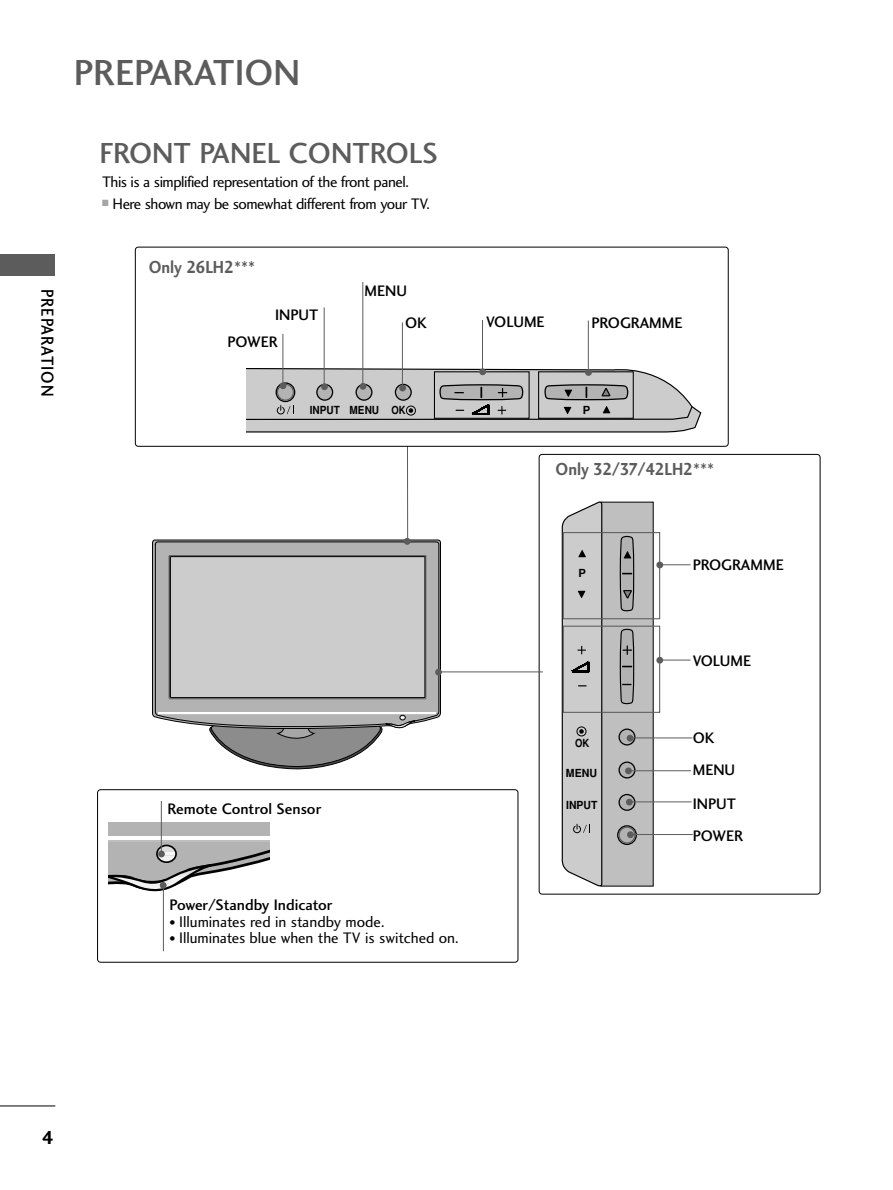
<style>
.page{position:relative;width:893px;height:1190px;background:#fff}
.page>*{position:absolute;margin:0;border:0;box-sizing:border-box;transform-origin:0 0}
.t1{font:37.5px "Charlotte Sans Medium Plain";color:#5c5c5c}
.t2{font:30px "Charlotte Sans Medium Plain";color:#5c5c5c}
.t3{font:19.5px "Charlotte Sans Bold Plain";color:#000}
.t4{font:18px "Charlotte Sans Bold Plain";color:#5c5c5c;scale:.9 1}
.t5{font:18px "Charlotte Sans Medium Plain";letter-spacing:.06em;color:#000;scale:.9 1}
.t6{font:15.75px/31.8px "Charlotte Sans Medium Plain";color:#000}
.t7{font:15.75px "Charlotte Sans Book Plain";letter-spacing:-.03em;color:#000}
.t8{font:15.75px "Charlotte Sans Book Plain";letter-spacing:-.005em;color:#000}
.t9{font:15.75px "Charlotte Sans Book Plain";color:#000}
.t10{font:700 11.1px "Helvetica";color:#000;scale:.9 1}
.t11{font:700 11.1px "Helvetica";color:#000;scale:.93 1}
.t12{font:700 11.1px "Helvetica";color:#000;scale:.95 1}
.t13{font:700 11.1px "Helvetica";color:#000}
.t14{font:700 11.1px "Helvetica";color:#000;scale:.85 1}
.s1{font-size:13.5px}
</style>
<div class="page">
<div style="left:0;top:254px;width:54px;height:21px;background:#5c5c5c"></div>
<hr style="left:0;top:1105px;width:55px;height:1px;background:#000">
<svg style="left:152px;top:539px;width:289px;height:179px"></svg>
<svg style="left:155px;top:541px;width:284px;height:185px;background:#ababab"></svg>
<hr style="left:158px;top:713px;width:277px;height:1px;background:#bebebe">
<hr style="left:158px;top:712px;width:277px;height:1px;background:#fff">
<svg style="left:169px;top:555px;width:257px;height:144px"></svg>
<div style="left:170px;top:556px;width:255px;height:141px;background:#ccc;border:1px solid #000"></div>
<svg style="left:207px;top:715px;width:217px;height:55px"></svg>
<div style="left:539px;top:454px;width:281px;height:440px;border:1px solid #000;border-radius:3px"></div>
<hr style="left:407px;top:439px;width:1px;height:104px;background:#5c5c5c">
<div style="left:404px;top:538px;width:6px;height:7px;background:#5c5c5c;border-radius:50%"></div>
<div style="left:135px;top:247px;width:593px;height:199px;border:1px solid #000;border-radius:3px"></div>
<hr style="left:282px;top:334px;width:1px;height:54px;background:#5c5c5c">
<div style="left:600px;top:501px;width:53px;height:385px;background:#bfbfbf"></div>
<svg style="left:618px;top:794px;width:17px;height:17px"></svg>
<svg style="left:618px;top:761px;width:17px;height:17px"></svg>
<svg style="left:618px;top:728px;width:17px;height:17px"></svg>
<svg style="left:617px;top:825px;width:20px;height:20px"></svg>
<div style="left:618px;top:826px;width:17px;height:17px;border:1px solid #545454;border-radius:50%"></div>
<svg style="left:619px;top:535px;width:15px;height:76px"></svg>
<svg style="left:561px;top:501px;width:42px;height:386px;background:#c3c3c3"></svg>
<svg style="left:619px;top:628px;width:15px;height:76px"></svg>
<div style="left:562px;top:532px;width:98px;height:87px;border:1px solid #5c5c5c"></div>
<svg style="left:247px;top:364px;width:455px;height:69px;background:#bbb"></svg>
<div style="left:562px;top:625px;width:98px;height:88px;border:1px solid #5c5c5c"></div>
<div style="left:97px;top:789px;width:421px;height:173px;border:1px solid #000;border-radius:3px"></div>
<hr style="left:324px;top:307px;width:1px;height:82px;background:#5c5c5c">
<div style="left:321px;top:383px;width:7px;height:7px;background:#5c5c5c;border-radius:50%"></div>
<hr style="left:362px;top:282px;width:1px;height:106px;background:#5c5c5c">
<div style="left:359px;top:383px;width:7px;height:7px;background:#5c5c5c;border-radius:50%"></div>
<hr style="left:402px;top:322px;width:1px;height:68px;background:#5c5c5c">
<div style="left:399px;top:384px;width:7px;height:7px;background:#5c5c5c;border-radius:50%"></div>
<hr style="left:482px;top:320px;width:1px;height:54px;background:#5c5c5c">
<div style="left:479px;top:368px;width:7px;height:7px;background:#5c5c5c;border-radius:50%"></div>
<hr style="left:588px;top:320px;width:1px;height:54px;background:#5c5c5c">
<div style="left:585px;top:369px;width:7px;height:7px;background:#5c5c5c;border-radius:50%"></div>
<hr style="left:657px;top:564px;width:33px;height:1px;background:#5c5c5c">
<div style="left:656px;top:561px;width:7px;height:7px;background:#5c5c5c;border-radius:50%"></div>
<hr style="left:161px;top:801px;width:1px;height:55px;background:#5c5c5c">
<hr style="left:436px;top:671px;width:107px;height:1px;background:#5c5c5c">
<div style="left:435px;top:669px;width:7px;height:6px;background:#5c5c5c;border-radius:50%"></div>
<hr style="left:657px;top:659px;width:33px;height:1px;background:#5c5c5c">
<div style="left:656px;top:657px;width:7px;height:6px;background:#5c5c5c;border-radius:50%"></div>
<hr style="left:627px;top:737px;width:65px;height:1px;background:#5c5c5c">
<div style="left:626px;top:734px;width:7px;height:7px;background:#5c5c5c;border-radius:50%"></div>
<hr style="left:626px;top:770px;width:65px;height:1px;background:#5c5c5c">
<div style="left:625px;top:767px;width:7px;height:7px;background:#5c5c5c;border-radius:50%"></div>
<hr style="left:627px;top:801px;width:64px;height:1px;background:#5c5c5c">
<div style="left:626px;top:798px;width:6px;height:7px;background:#5c5c5c;border-radius:50%"></div>
<hr style="left:628px;top:834px;width:64px;height:1px;background:#5c5c5c">
<div style="left:627px;top:831px;width:6px;height:7px;background:#5c5c5c;border-radius:50%"></div>
<hr style="left:163px;top:883px;width:1px;height:68px;background:#5c5c5c">
<svg style="left:108px;top:822px;width:161px;height:95px"></svg>
<h1 class="t1" style="left:74px;top:58px;width:228px">PREPARATION</h1>
<p class="t5" style="left:54px;top:289px;width:121px;rotate:90deg">PREPARATION</p>
<h2 class="t2" style="left:99px;top:142px;width:340px">FRONT PANEL CONTROLS</h2>
<p class="t7" style="left:102px;top:198px;width:329px"><sup>■</sup> Here shown may be somewhat different from your TV.</p>
<p class="t7" style="left:102px;top:175px;width:308px">This is a simplified representation of the front panel.</p>
<p class="t4" style="left:149px;top:260px;width:119px">Only 26LH2***</p>
<p class="t6" style="left:275px;top:300px;width:45px">INPUT</p>
<p class="t6" style="left:227px;top:327px;width:52px">POWER</p>
<p class="t6" style="left:364px;top:277px;width:44px">MENU</p>
<p class="t6" style="left:405px;top:308px;width:24px">OK</p>
<p class="t6" style="left:486px;top:307px;width:60px">VOLUME</p>
<p class="t6" style="left:591px;top:308px;width:92px">PROGRAMME</p>
<p class="t10" style="left:310px;top:406px;width:108px">INPUT MENU OK</p>
<p class="t13" style="left:582px;top:406px;width:9px">P</p>
<p class="t4" style="left:555px;top:462px;width:177px">Only 32/37/42LH2***</p>
<p class="t6" style="left:167px;top:794px;width:155px">Remote Control Sensor</p>
<p class="t6" style="left:169px;top:890px;width:164px">Power/Standby Indicator</p>
<p class="t9" style="left:169px;top:915px;width:216px"><span class="s1">•</span> Illuminates red in standby mode.</p>
<p class="t8" style="left:169px;top:932px;width:290px"><span class="s1">•</span> Illuminates blue when the TV is switched on.</p>
<p class="t13" style="left:578px;top:569px;width:9px">P</p>
<p class="t14" style="left:575px;top:739px;width:18px">OK</p>
<p class="t12" style="left:566px;top:769px;width:34px">MENU</p>
<p class="t11" style="left:566px;top:801px;width:35px">INPUT</p>
<p class="t6" style="left:692px;top:550px;width:92px">PROGRAMME</p>
<p class="t6" style="left:692px;top:646px;width:60px">VOLUME</p>
<p class="t6" style="left:692px;top:723px;width:44px">OK<br>MENU</p>
<p class="t6" style="left:692px;top:788px;width:52px;line-height:32.5px">INPUT<br>POWER</p>
<p class="t3" style="left:42px;top:1129px;width:13px">4</p>
</div>
